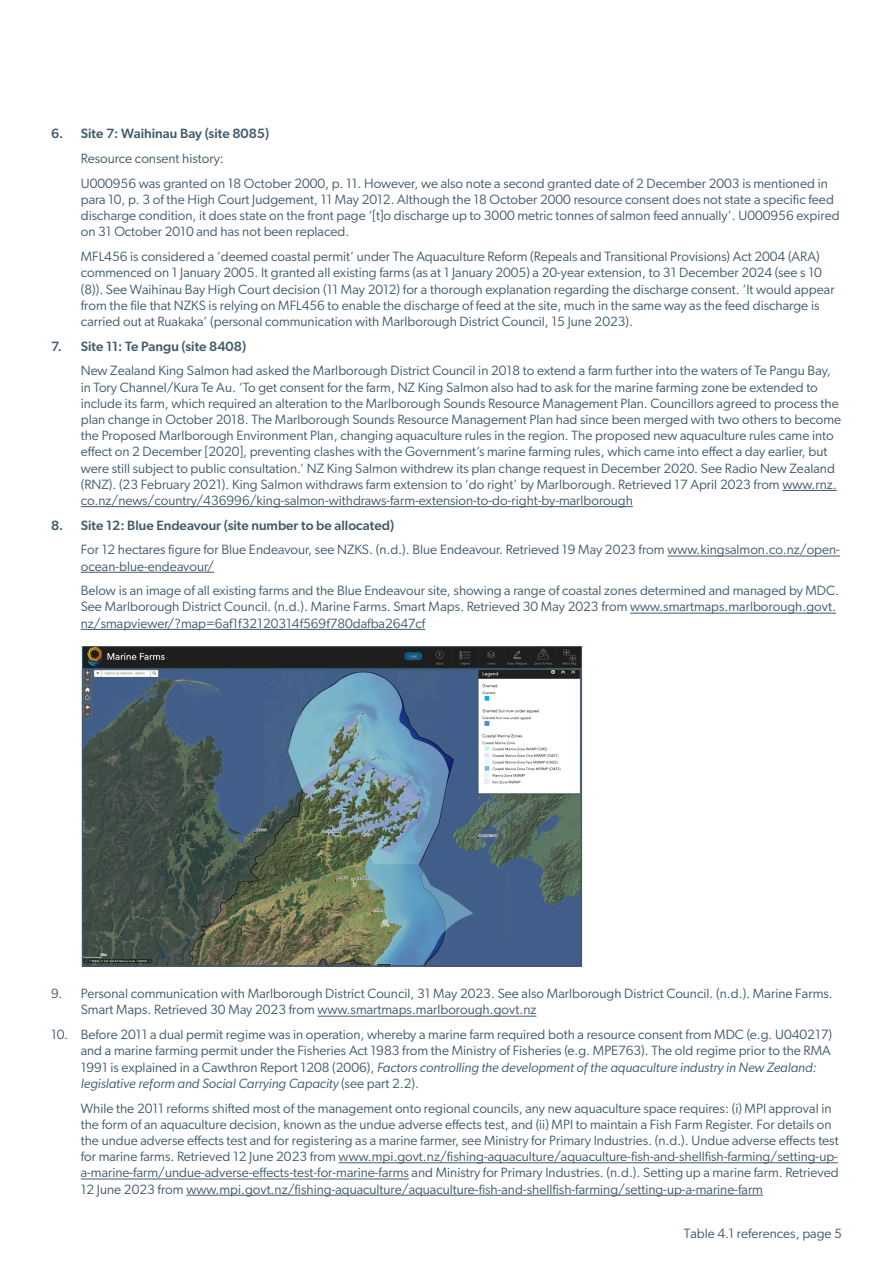
<style>
.page{position:relative;width:893px;height:1263px;background:#fff}
.page>*{position:absolute;margin:0;border:0;box-sizing:border-box;transform-origin:0 0}
.references{font:13.5px/16.2px "Gibson";color:#405a6b}
.references-2{font:500 13.5px "Gibson";color:#405a6b}
.page_numbers{font:13.5px "Gibson";color:#405a6b}
.s1{font-style:italic}
</style>
<div class="page">
<hr style="left:782px;top:490px;width:55px;height:1px;background:#405a6b">
<hr style="left:81px;top:506px;width:552px;height:1px;background:#405a6b">
<hr style="left:667px;top:556px;width:173px;height:1px;background:#405a6b">
<hr style="left:81px;top:572px;width:133px;height:1px;background:#405a6b">
<hr style="left:630px;top:613px;width:206px;height:1px;background:#405a6b">
<hr style="left:81px;top:629px;width:344px;height:1px;background:#405a6b">
<hr style="left:318px;top:1016px;width:218px;height:1px;background:#405a6b">
<hr style="left:339px;top:1162px;width:499px;height:1px;background:#405a6b">
<hr style="left:81px;top:1179px;width:328px;height:1px;background:#405a6b">
<hr style="left:186px;top:1195px;width:577px;height:1px;background:#405a6b">
<img style="left:84px;top:648px;width:496px;height:316px">
<img style="left:480px;top:671px;width:99px;height:121px">
<div style="left:478px;top:669px;width:103px;height:125px;border:1px solid #405a6b"></div>
<p class="references-2" style="left:51px;top:126px;width:220px">6. Site 7: Waihinau Bay (site 8085)</p>
<p class="references" style="left:81px;top:150px;width:145px">Resource consent history:</p>
<p class="references" style="left:81px;top:175px;width:760px">U000956 was granted on 18 October 2000, p. 11. However, we also note a second granted date of 2 December 2003 is mentioned in para 10, p. 3 of the High Court Judgement, 11 May 2012. Although the 18 October 2000 resource consent does not state a specific feed discharge condition, it does state on the front page ‘[t]o discharge up to 3000 metric tonnes of salmon feed annually’. U000956 expired on 31 October 2010 and has not been replaced.</p>
<p class="references" style="left:81px;top:248px;width:755px">MFL456 is considered a ‘deemed coastal permit’ under The Aquaculture Reform (Repeals and Transitional Provisions) Act 2004 (ARA) commenced on 1 January 2005. It granted all existing farms (as at 1 January 2005) a 20-year extension, to 31 December 2024 (see s 10 (8)). See Waihinau Bay High Court decision (11 May 2012) for a thorough explanation regarding the discharge consent. ‘It would appear from the file that NZKS is relying on MFL456 to enable the discharge of feed at the site, much in the same way as the feed discharge is carried out at Ruakaka’ (personal communication with Marlborough District Council, 15 June 2023).</p>
<p class="references-2" style="left:51px;top:338px;width:197px">7. Site 11: Te Pangu (site 8408)</p>
<p class="references" style="left:81px;top:362px;width:762px">New Zealand King Salmon had asked the Marlborough District Council in 2018 to extend a farm further into the waters of Te Pangu Bay, in Tory Channel/Kura Te Au. ‘To get consent for the farm, NZ King Salmon also had to ask for the marine farming zone be extended to include its farm, which required an alteration to the Marlborough Sounds Resource Management Plan. Councillors agreed to process the plan change in October 2018. The Marlborough Sounds Resource Management Plan had since been merged with two others to become the Proposed Marlborough Environment Plan, changing aquaculture rules in the region. The proposed new aquaculture rules came into effect on 2 December [2020], preventing clashes with the Government’s marine farming rules, which came into effect a day earlier, but were still subject to public consultation.’ NZ King Salmon withdrew its plan change request in December 2020. See Radio New Zealand (RNZ). (23 February 2021). King Salmon withdraws farm extension to ‘do right’ by Marlborough. Retrieved 17 April 2023 from www.rnz. co.nz/news/country/436996/king-salmon-withdraws-farm-extension-to-do-right-by-marlborough</p>
<p class="references-2" style="left:51px;top:517px;width:345px">8. Site 12: Blue Endeavour (site number to be allocated)</p>
<p class="references" style="left:81px;top:541px;width:761px">For 12 hectares figure for Blue Endeavour, see NZKS. (n.d.). Blue Endeavour. Retrieved 19 May 2023 from www.kingsalmon.co.nz/open&shy;ocean-blue-endeavour/</p>
<p class="references" style="left:81px;top:582px;width:760px">Below is an image of all existing farms and the Blue Endeavour site, showing a range of coastal zones determined and managed by MDC.<br>See Marlborough District Council. (n.d.). Marine Farms. Smart Maps. Retrieved 30 May 2023 from www.smartmaps.marlborough.govt. nz/smapviewer/?map=6af1f32120314f569f780dafba2647cf</p>
<p class="references" style="left:81px;top:985px;width:753px;text-indent:-30px">9. Personal communication with Marlborough District Council, 31 May 2023. See also Marlborough District Council. (n.d.). Marine Farms.<br>Smart Maps. Retrieved 30 May 2023 from www.smartmaps.marlborough.govt.nz</p>
<p class="references" style="left:81px;top:1026px;width:753px;text-indent:-30px">10. Before 2011 a dual permit regime was in operation, whereby a marine farm required both a resource consent from MDC (e.g. U040217) and a marine farming permit under the Fisheries Act 1983 from the Ministry of Fisheries (e.g. MPE763). The old regime prior to the RMA 1991 is explained in a Cawthron Report 1208 (2006), <span class="s1">Factors controlling the development of the aquaculture industry in New Zealand: legislative reform and Social Carrying Capacity</span> (see part 2.2).</p>
<p class="references" style="left:81px;top:1099px;width:759px">While the 2011 reforms shifted most of the management onto regional councils, any new aquaculture space requires: (i) MPI approval in the form of an aquaculture decision, known as the undue adverse effects test, and (ii) MPI to maintain a Fish Farm Register. For details on the undue adverse effects test and for registering as a marine farmer, see Ministry for Primary Industries. (n.d.). Undue adverse effects test for marine farms. Retrieved 12 June 2023 from www.mpi.govt.nz/fishing-aquaculture/aquaculture-fish-and-shellfish-farming/setting-up&shy;a-marine-farm/undue-adverse-effects-test-for-marine-farms and Ministry for Primary Industries. (n.d.). Setting up a marine farm. Retrieved 12 June 2023 from www.mpi.govt.nz/fishing-aquaculture/aquaculture-fish-and-shellfish-farming/setting-up-a-marine-farm</p>
<p class="page_numbers" style="left:684px;top:1225px;width:159px">Table 4.1 references, page 5</p>
</div>
